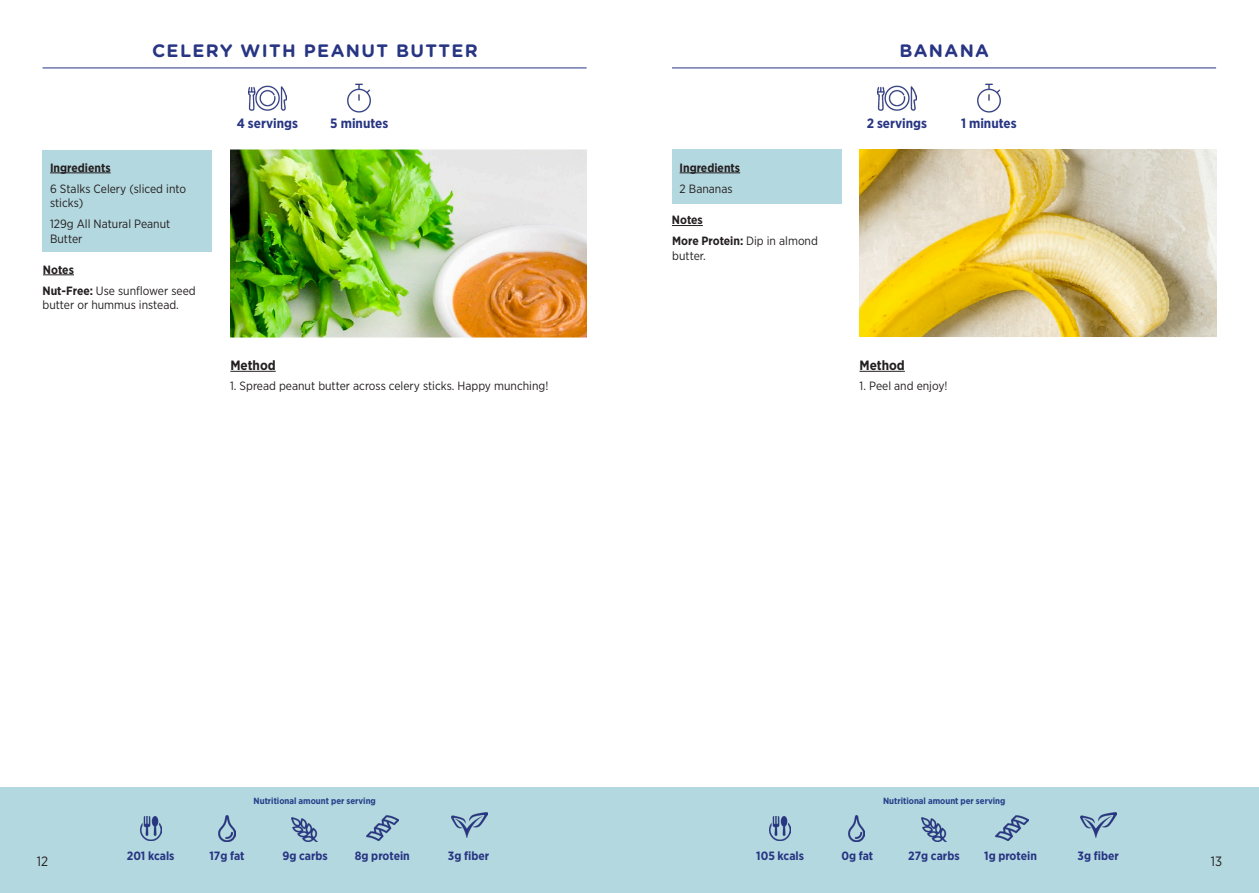
<style>
.page{position:relative;width:1259px;height:893px;background:#fff}
.page>*{position:absolute;margin:0;border:0;box-sizing:border-box;transform-origin:0 0}
.t1{font:700 18px "Gotham Rounded";letter-spacing:.075em;color:#273583}
.t2{font:700 13.5px "Gotham Narrow";color:#273583}
.t3{font:700 13.5px "Gotham Narrow";color:#231f20}
.t4{font:13.5px "Gotham Narrow";color:#231f20}
.t5{font:12px/14.4px "Gotham Narrow";color:#231f20}
.t6{font:700 12px "Gotham Narrow";color:#273583}
.t7{font:700 12px "Gotham Narrow";color:#231f20}
.t8{font:700 9px "Gotham Narrow";color:#24408a}
.s1{font-weight:700}
</style>
<div class="page">
<div style="left:0;top:788px;width:1259px;height:105px;background:#b4d8df"></div>
<img style="left:140px;top:816px;width:21px;height:24px">
<img style="left:769px;top:816px;width:22px;height:24px">
<img style="left:219px;top:815px;width:16px;height:26px">
<img style="left:848px;top:815px;width:17px;height:26px">
<img style="left:292px;top:817px;width:25px;height:24px">
<img style="left:921px;top:817px;width:25px;height:24px">
<img style="left:451px;top:813px;width:36px;height:25px">
<img style="left:1081px;top:813px;width:35px;height:25px">
<img style="left:366px;top:815px;width:33px;height:25px">
<img style="left:995px;top:815px;width:33px;height:25px">
<hr style="left:43px;top:68px;width:543px;height:1px;background:#273583">
<img style="left:248px;top:85px;width:39px;height:26px">
<img style="left:347px;top:83px;width:24px;height:30px">
<div style="left:43px;top:150px;width:169px;height:102px;background:#b4d8df"></div>
<img style="left:230px;top:150px;width:357px;height:188px">
<hr style="left:50px;top:173px;width:61px;height:1px;background:#231f20">
<hr style="left:43px;top:275px;width:31px;height:1px;background:#231f20">
<hr style="left:230px;top:371px;width:46px;height:1px;background:#231f20">
<hr style="left:672px;top:68px;width:544px;height:1px;background:#273583">
<img style="left:877px;top:85px;width:39px;height:26px">
<img style="left:977px;top:83px;width:24px;height:30px">
<div style="left:672px;top:150px;width:169px;height:54px;background:#b4d8df"></div>
<img style="left:859px;top:150px;width:357px;height:188px">
<hr style="left:679px;top:173px;width:61px;height:1px;background:#231f20">
<hr style="left:672px;top:225px;width:31px;height:1px;background:#231f20">
<hr style="left:859px;top:371px;width:46px;height:1px;background:#231f20">
<p class="t1" style="left:152px;top:37px;width:327px">CELERY WITH PEANUT BUTTER</p>
<p class="t1" style="left:899px;top:37px;width:91px">BANANA</p>
<p class="t2" style="left:237px;top:115px;width:63px">4 servings</p>
<p class="t2" style="left:330px;top:115px;width:59px">5 minutes</p>
<p class="t2" style="left:866px;top:115px;width:62px">2 servings</p>
<p class="t2" style="left:961px;top:115px;width:57px">1 minutes</p>
<p class="t7" style="left:50px;top:160px;width:62px">Ingredients</p>
<p class="t7" style="left:679px;top:160px;width:62px">Ingredients</p>
<p class="t5" style="left:50px;top:181px;width:137px">6 Stalks Celery (sliced into sticks)</p>
<p class="t5" style="left:50px;top:217px;width:122px">129g All Natural Peanut<br>Butter</p>
<p class="t5" style="left:679px;top:181px;width:54px">2 Bananas</p>
<p class="t7" style="left:672px;top:212px;width:32px">Notes</p>
<p class="t5" style="left:672px;top:234px;width:147px"><span class="s1">More Protein:</span> Dip in almond butter.</p>
<p class="t7" style="left:43px;top:262px;width:32px">Notes</p>
<p class="t5" style="left:43px;top:283px;width:155px"><span class="s1">Nut-Free:</span> Use sunflower seed butter or hummus instead.</p>
<p class="t3" style="left:230px;top:357px;width:47px">Method</p>
<p class="t5" style="left:230px;top:378px;width:320px">1. Spread peanut butter across celery sticks. Happy munching!</p>
<p class="t3" style="left:859px;top:357px;width:47px">Method</p>
<p class="t5" style="left:859px;top:378px;width:89px">1. Peel and enjoy!</p>
<p class="t8" style="left:254px;top:795px;width:124px">Nutritional amount per serving</p>
<p class="t8" style="left:883px;top:795px;width:124px">Nutritional amount per serving</p>
<p class="t6" style="left:127px;top:848px;width:49px">201 kcals</p>
<p class="t6" style="left:209px;top:848px;width:37px">17g fat</p>
<p class="t6" style="left:282px;top:848px;width:47px">9g carbs</p>
<p class="t6" style="left:355px;top:848px;width:57px">8g protein</p>
<p class="t6" style="left:448px;top:848px;width:43px">3g fiber</p>
<p class="t6" style="left:756px;top:848px;width:49px">105 kcals</p>
<p class="t6" style="left:841px;top:848px;width:33px">0g fat</p>
<p class="t6" style="left:908px;top:848px;width:53px">27g carbs</p>
<p class="t6" style="left:984px;top:848px;width:54px">1g protein</p>
<p class="t6" style="left:1077px;top:848px;width:43px">3g fiber</p>
<p class="t4" style="left:37px;top:852px;width:13px">12</p>
<p class="t4" style="left:1210px;top:852px;width:13px">13</p>
</div>
